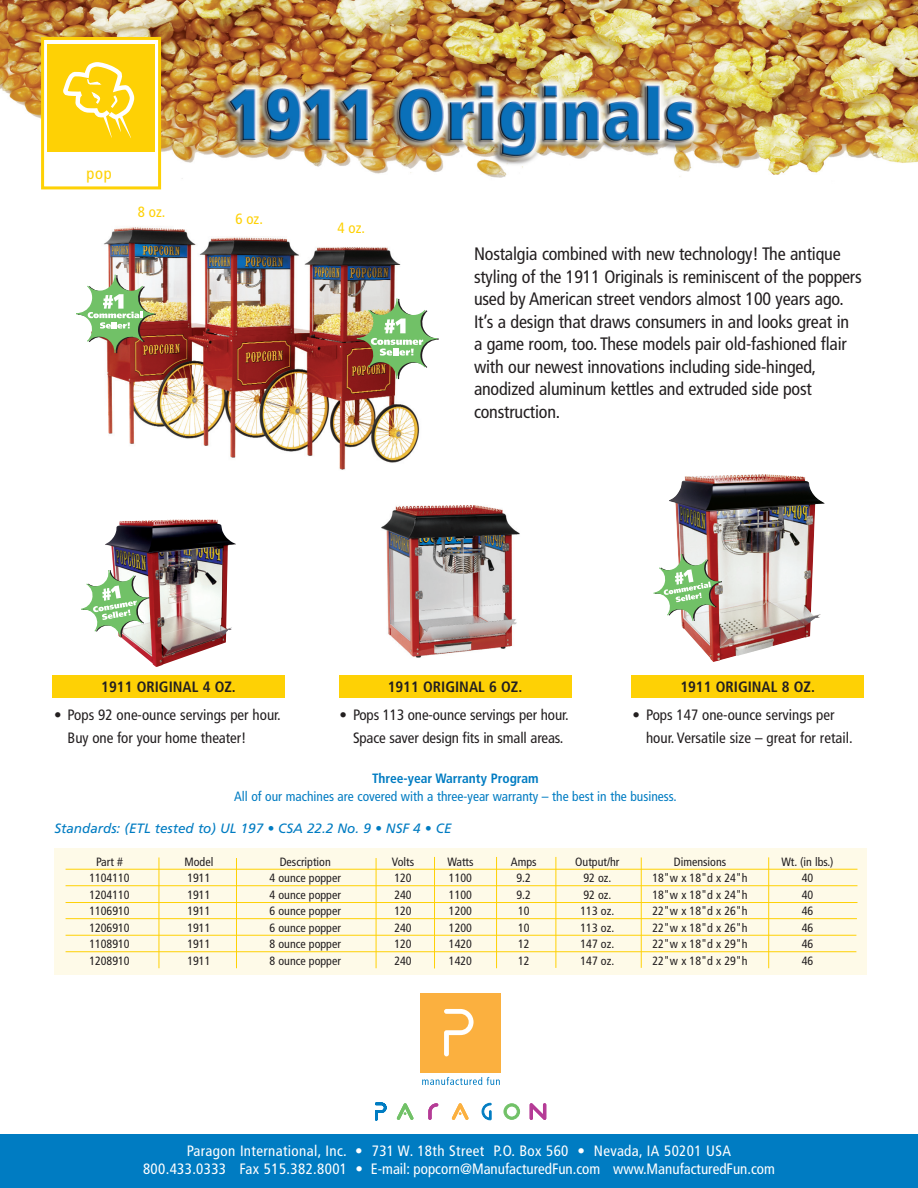
<style>
.page{position:relative;width:918px;height:1188px;background:#fff}
.page>*{position:absolute;margin:0;border:0;box-sizing:border-box;transform-origin:0 0}
.t1{font:condensed 18px/22.5px "Frutiger";letter-spacing:-.01em;color:#231f20}
.t2{font:condensed 16.5px "Frutiger";color:#fed105}
.t3{font:condensed 15px/22.5px "Frutiger";letter-spacing:-.005em;color:#231f20}
.t4{font:condensed 15px/18px "Frutiger";letter-spacing:.025em;color:#fff;text-align:center}
.t5{font:700 condensed 15px "Frutiger";color:#231f20}
.t6{font:condensed 14.85px "Frutiger";color:#fed105}
.t7{font:condensed 13.5px "Frutiger";color:#007cc2}
.t8{font:italic 13.5px "Frutiger";color:#007cc2}
.t9{font:700 condensed 13.5px "Frutiger";color:#007cc2}
.t10{font:condensed 12px "Frutiger";color:#231f20}
</style>
<div class="page">
<img style="left:0;top:0;width:918px;height:184px">
<div style="left:54px;top:849px;width:813px;height:126px;background:#fefae8"></div>
<svg style="left:422px;top:1077px;width:78px;height:8px"></svg>
<div style="left:420px;top:993px;width:80px;height:80px;background:#fbb03f"></div>
<svg style="left:444px;top:1009px;width:30px;height:47px"></svg>
<svg style="left:375px;top:1102px;width:12px;height:18px"></svg>
<svg style="left:428px;top:1103px;width:10px;height:17px"></svg>
<svg style="left:481px;top:1103px;width:11px;height:17px"></svg>
<svg style="left:504px;top:1103px;width:16px;height:17px"></svg>
<svg style="left:530px;top:1103px;width:16px;height:17px"></svg>
<svg style="left:397px;top:1103px;width:16px;height:17px"></svg>
<svg style="left:452px;top:1103px;width:16px;height:17px"></svg>
<div style="left:0;top:1134px;width:918px;height:54px;background:#007cc2"></div>
<div style="left:43px;top:38px;width:117px;height:150px;background:#fff"></div>
<div style="left:48px;top:44px;width:107px;height:107px;background:#fed105"></div>
<svg style="left:63px;top:62px;width:72px;height:76px"></svg>
<div style="left:41px;top:37px;width:120px;height:152px;border:3px solid #fed105"></div>
<hr style="left:66px;top:869px;width:791px;height:1px;background:#fed105">
<hr style="left:66px;top:918px;width:791px;height:1px;background:#fed105">
<hr style="left:66px;top:935px;width:790px;height:1px;background:#fed105">
<hr style="left:159px;top:857px;width:1px;height:111px;background:#fed105">
<hr style="left:236px;top:858px;width:1px;height:110px;background:#fed105">
<hr style="left:376px;top:858px;width:1px;height:110px;background:#fed105">
<hr style="left:434px;top:857px;width:1px;height:111px;background:#fed105">
<hr style="left:496px;top:857px;width:1px;height:111px;background:#fed105">
<hr style="left:556px;top:857px;width:1px;height:111px;background:#fed105">
<hr style="left:641px;top:857px;width:1px;height:111px;background:#fed105">
<hr style="left:768px;top:857px;width:1px;height:111px;background:#fed105">
<img style="left:105px;top:520px;width:131px;height:147px">
<img style="left:381px;top:505px;width:139px;height:153px">
<div style="left:52px;top:675px;width:233px;height:23px;background:#fed105"></div>
<div style="left:339px;top:675px;width:232px;height:23px;background:#fed105"></div>
<svg style="left:81px;top:570px;width:69px;height:67px"></svg>
<img style="left:669px;top:474px;width:156px;height:188px">
<div style="left:631px;top:675px;width:233px;height:23px;background:#fed105"></div>
<svg style="left:653px;top:554px;width:69px;height:67px"></svg>
<img style="left:104px;top:227px;width:316px;height:243px">
<img style="left:357px;top:298px;width:82px;height:81px">
<img style="left:76px;top:275px;width:80px;height:78px">
<hr style="left:66px;top:885px;width:791px;height:1px;background:#fed105">
<hr style="left:66px;top:902px;width:791px;height:1px;background:#fed105">
<hr style="left:66px;top:951px;width:790px;height:1px;background:#fed105">
<h2 class="t2" style="left:86px;top:166px;width:27px">pop</h2>
<p class="t6" style="left:138px;top:206px;width:29px">8 oz.</p>
<p class="t6" style="left:235px;top:213px;width:29px">6 oz.</p>
<p class="t6" style="left:337px;top:222px;width:29px">4 oz.</p>
<p class="t1" style="left:474px;top:244px;width:389px">Nostalgia combined with new technology! The antique styling of the 1911 Originals is reminiscent of the poppers used by American street vendors almost 100 years ago.<br>It’s a design that draws consumers in and looks great in a game room, too. These models pair old-fashioned flair with our newest innovations including side-hinged, anodized aluminum kettles and extruded side post construction.</p>
<p class="t5" style="left:101px;top:681px;width:136px">1911 ORIGINAL 4 OZ.</p>
<p class="t5" style="left:388px;top:681px;width:136px">1911 ORIGINAL 6 OZ.</p>
<p class="t5" style="left:680px;top:681px;width:136px">1911 ORIGINAL 8 OZ.</p>
<p class="t3" style="left:68px;top:705px;width:215px;text-indent:-14px">• Pops 92 one-ounce servings per hour.<br>Buy one for your home theater!</p>
<p class="t3" style="left:340px;top:705px;width:231px;text-align:center">• Pops 113 one-ounce servings per hour.<br>Space saver design fits in small areas.</p>
<p class="t3" style="left:646px;top:705px;width:208px;text-indent:-14px">• Pops 147 one-ounce servings per hour. Versatile size – great for retail.</p>
<p class="t9" style="left:372px;top:773px;width:168px">Three-year Warranty Program</p>
<p class="t7" style="left:234px;top:791px;width:444px">All of our machines are covered with a three-year warranty – the best in the business.</p>
<p class="t8" style="left:54px;top:823px;width:399px">Standards: (ETL tested to) UL 197 • CSA 22.2 No. 9 • NSF 4 • CE</p>
<p class="t10" style="left:96px;top:857px;width:28px">Part #</p>
<p class="t10" style="left:185px;top:857px;width:30px">Model</p>
<p class="t10" style="left:280px;top:857px;width:53px">Description</p>
<p class="t10" style="left:392px;top:857px;width:24px">Volts</p>
<p class="t10" style="left:447px;top:857px;width:28px">Watts</p>
<p class="t10" style="left:511px;top:857px;width:27px">Amps</p>
<p class="t10" style="left:575px;top:857px;width:46px">Output/hr</p>
<p class="t10" style="left:674px;top:857px;width:54px">Dimensions</p>
<p class="t10" style="left:781px;top:857px;width:54px">Wt. (in lbs.)</p>
<p class="t10" style="left:89px;top:873px;width:42px">1104110</p>
<p class="t10" style="left:187px;top:873px;width:25px">1911</p>
<p class="t10" style="left:270px;top:873px;width:73px">4 ounce popper</p>
<p class="t10" style="left:394px;top:873px;width:19px">120</p>
<p class="t10" style="left:449px;top:873px;width:25px">1100</p>
<p class="t10" style="left:517px;top:873px;width:16px">9.2</p>
<p class="t10" style="left:583px;top:873px;width:30px">92 oz.</p>
<p class="t10" style="left:652px;top:873px;width:97px">18"w x 18"d x 24"h</p>
<p class="t10" style="left:802px;top:873px;width:13px">40</p>
<p class="t10" style="left:89px;top:890px;width:42px">1204110</p>
<p class="t10" style="left:187px;top:890px;width:25px">1911</p>
<p class="t10" style="left:270px;top:890px;width:73px">4 ounce popper</p>
<p class="t10" style="left:394px;top:890px;width:19px">240</p>
<p class="t10" style="left:449px;top:890px;width:25px">1100</p>
<p class="t10" style="left:517px;top:890px;width:16px">9.2</p>
<p class="t10" style="left:583px;top:890px;width:30px">92 oz.</p>
<p class="t10" style="left:652px;top:890px;width:97px">18"w x 18"d x 24"h</p>
<p class="t10" style="left:802px;top:890px;width:13px">40</p>
<p class="t10" style="left:89px;top:906px;width:42px">1106910</p>
<p class="t10" style="left:187px;top:906px;width:25px">1911</p>
<p class="t10" style="left:270px;top:906px;width:73px">6 ounce popper</p>
<p class="t10" style="left:394px;top:906px;width:19px">120</p>
<p class="t10" style="left:449px;top:906px;width:25px">1200</p>
<p class="t10" style="left:518px;top:906px;width:13px">10</p>
<p class="t10" style="left:581px;top:906px;width:35px">113 oz.</p>
<p class="t10" style="left:652px;top:906px;width:97px">22"w x 18"d x 26"h</p>
<p class="t10" style="left:802px;top:906px;width:13px">46</p>
<p class="t10" style="left:89px;top:923px;width:42px">1206910</p>
<p class="t10" style="left:187px;top:923px;width:25px">1911</p>
<p class="t10" style="left:270px;top:923px;width:73px">6 ounce popper</p>
<p class="t10" style="left:394px;top:923px;width:19px">240</p>
<p class="t10" style="left:449px;top:923px;width:25px">1200</p>
<p class="t10" style="left:518px;top:923px;width:13px">10</p>
<p class="t10" style="left:581px;top:923px;width:35px">113 oz.</p>
<p class="t10" style="left:652px;top:923px;width:97px">22"w x 18"d x 26"h</p>
<p class="t10" style="left:802px;top:923px;width:13px">46</p>
<p class="t10" style="left:89px;top:939px;width:42px">1108910</p>
<p class="t10" style="left:187px;top:939px;width:25px">1911</p>
<p class="t10" style="left:270px;top:939px;width:73px">8 ounce popper</p>
<p class="t10" style="left:394px;top:939px;width:19px">120</p>
<p class="t10" style="left:449px;top:939px;width:25px">1420</p>
<p class="t10" style="left:518px;top:939px;width:13px">12</p>
<p class="t10" style="left:581px;top:939px;width:35px">147 oz.</p>
<p class="t10" style="left:652px;top:939px;width:97px">22"w x 18"d x 29"h</p>
<p class="t10" style="left:802px;top:939px;width:13px">46</p>
<p class="t10" style="left:89px;top:956px;width:42px">1208910</p>
<p class="t10" style="left:187px;top:956px;width:25px">1911</p>
<p class="t10" style="left:270px;top:956px;width:73px">8 ounce popper</p>
<p class="t10" style="left:394px;top:956px;width:19px">240</p>
<p class="t10" style="left:449px;top:956px;width:25px">1420</p>
<p class="t10" style="left:518px;top:956px;width:13px">12</p>
<p class="t10" style="left:581px;top:956px;width:35px">147 oz.</p>
<p class="t10" style="left:652px;top:956px;width:97px">22"w x 18"d x 29"h</p>
<p class="t10" style="left:802px;top:956px;width:13px">46</p>
<p class="t4" style="left:143px;top:1143px;width:633px">Paragon International, Inc. • 731 W. 18th Street P.O. Box 560 • Nevada, IA 50201 USA<br>800.433.0333 Fax 515.382.8001 • E-mail: popcorn@ManufacturedFun.com www.ManufacturedFun.com</p>
</div>
